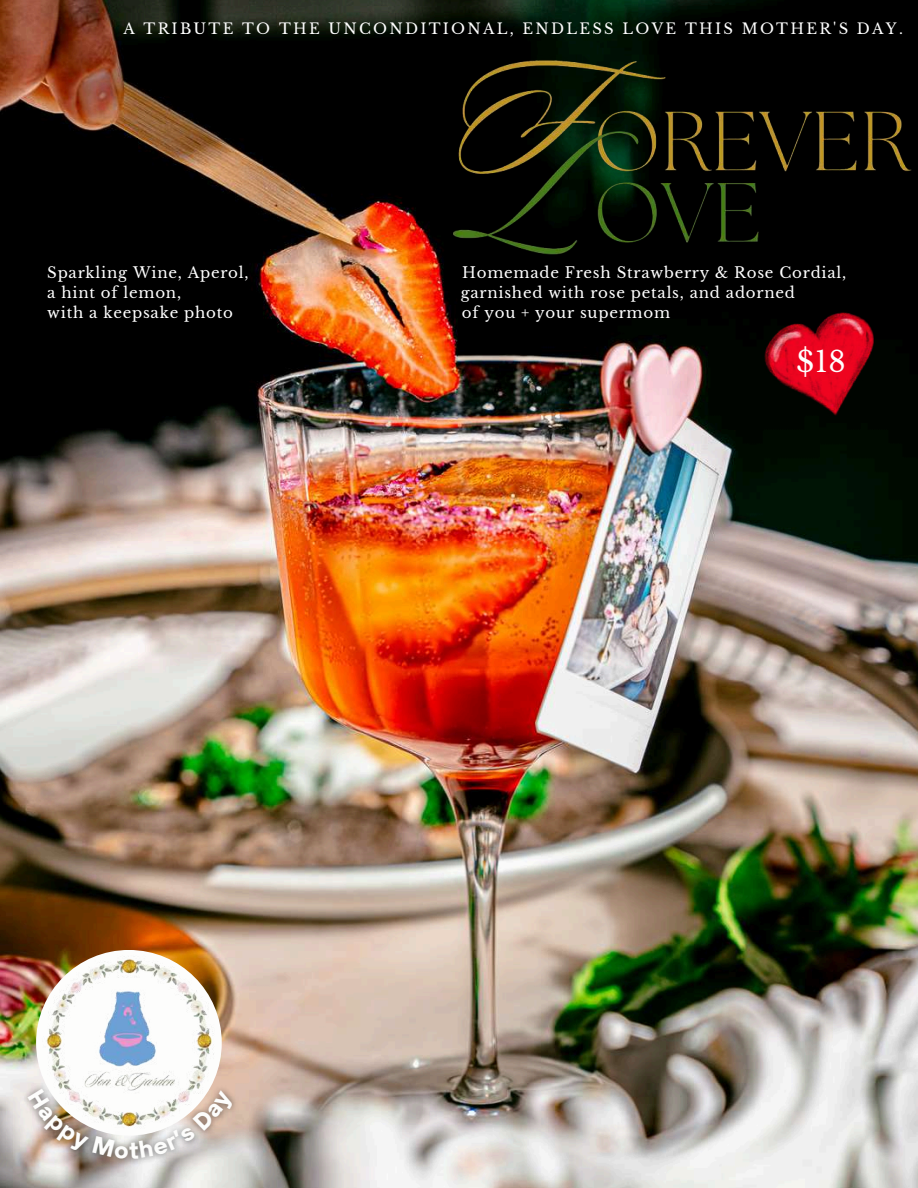
<style>
.page{position:relative;width:918px;height:1188px;background:#fff}
.page>*{position:absolute;margin:0;border:0;box-sizing:border-box;transform-origin:0 0}
.t1{font:28.5px "Libre Baskerville";color:#fff}
.t2{font:15px "Libre Baskerville";letter-spacing:.05em;color:#fff}
.t3{font:14.85px "Libre Baskerville";letter-spacing:.15em;color:#fff}
</style>
<div class="page">
<img style="left:0;top:0;width:918px;height:1188px">
<img style="left:677px;top:104px;width:241px;height:90px">
<img style="left:651px;top:175px;width:114px;height:90px">
<img style="left:446px;top:39px;width:231px;height:184px">
<img style="left:440px;top:110px;width:211px;height:184px">
<img style="left:765px;top:312px;width:109px;height:103px">
<img style="left:36px;top:950px;width:186px;height:124px">
<img style="left:12px;top:1074px;width:240px;height:99px">
<img style="left:28px;top:1089px;width:208px;height:70px">
<p class="t3" style="left:123px;top:20px;width:781px">A TRIBUTE TO THE UNCONDITIONAL, ENDLESS LOVE THIS MOTHER'S DAY.</p>
<p class="t2" style="left:47px;top:263px;width:203px">Sparkling Wine, Aperol,</p>
<p class="t2" style="left:462px;top:263px;width:386px">Homemade Fresh Strawberry &amp; Rose Cordial,</p>
<p class="t2" style="left:47px;top:284px;width:135px">a hint of lemon,</p>
<p class="t2" style="left:461px;top:284px;width:336px">garnished with rose petals, and adorned</p>
<p class="t2" style="left:47px;top:304px;width:187px">with a keepsake photo</p>
<p class="t2" style="left:462px;top:304px;width:210px">of you + your supermom</p>
<h1 class="t1" style="left:797px;top:344px;width:51px">$18</h1>
</div>
